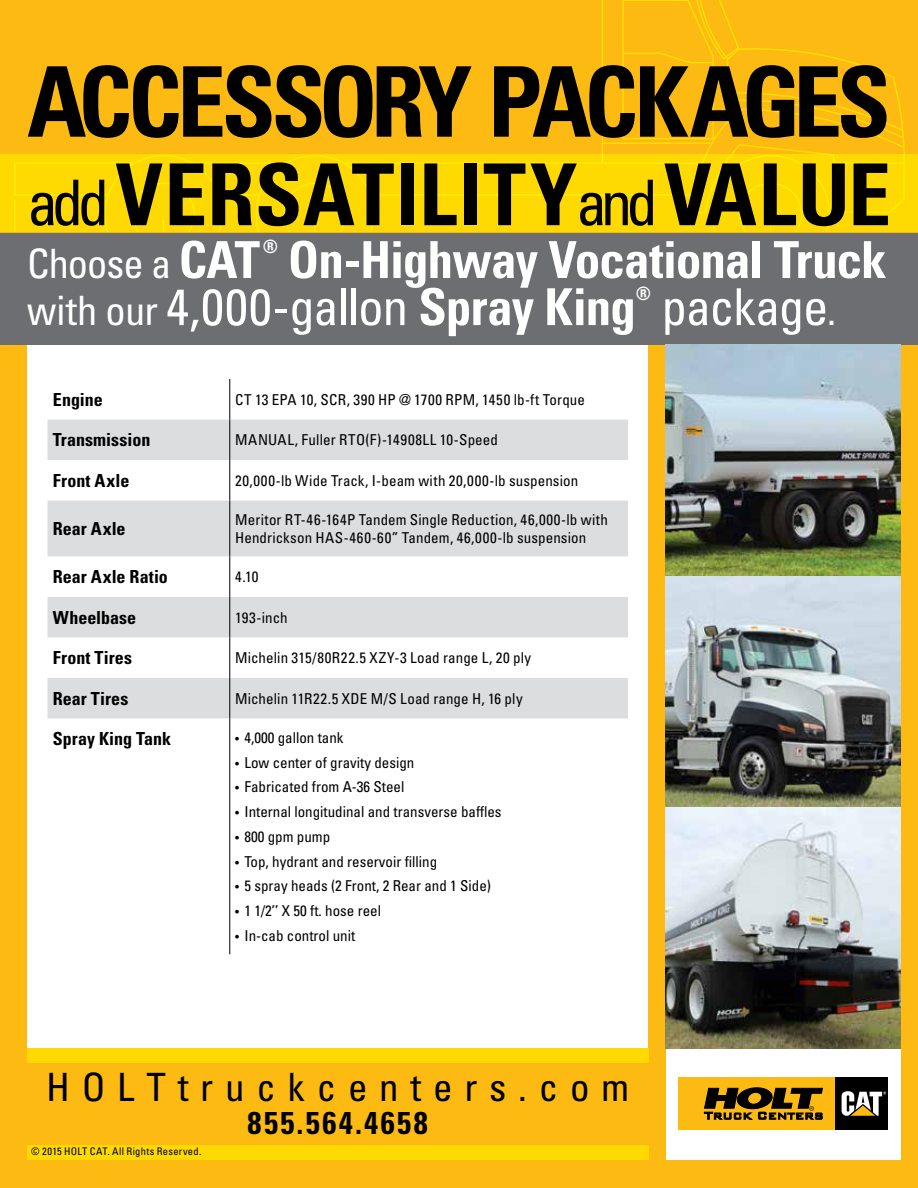
<style>
.page{position:relative;width:918px;height:1188px;background:#fff}
.page>*{position:absolute;margin:0;border:0;box-sizing:border-box;transform-origin:0 0}
.t1{font:700 condensed 97.5px "Univers LT Pro";letter-spacing:-.07em;color:#000}
.t2{font:700 condensed 85.5px "Univers LT Pro";letter-spacing:.01em;color:#000}
.t3{font:700 condensed 51px/47.1px "Univers LT Pro";letter-spacing:-.02em;color:#fff}
.t4{font:condensed 51px "Univers LT Pro";letter-spacing:-.03em;color:#fff}
.t5{font:condensed 40.5px "Univers LT Pro";letter-spacing:-.025em;color:#fff}
.t6{font:condensed 39px "Univers LT Pro";color:#000}
.t7{font:700 condensed 31.5px "Univers LT Pro";letter-spacing:.085em;color:#000}
.t8{font:700 condensed 18.3px "Univers LT Pro";color:#fff}
.t9{font:700 condensed 18px "Univers LT Pro";color:#000}
.t10{font:condensed 15px/18px "Univers LT Pro";color:#000}
.t11{font:condensed 15px "Univers LT Pro";letter-spacing:.02em;color:#000}
.t12{font:condensed 10.5px "Univers LT Pro";letter-spacing:.025em;color:#000}
.s1{font-weight:400;font-size:63px}
.s2{font-weight:700;font-size:51px}
.s3{font-weight:400;font-size:40.5px}
.s4{font-weight:400}
.s5{font-size:40.5px}
.s6{font-size:12px}
</style>
<div class="page">
<div style="left:649px;top:340px;width:269px;height:848px;background:#fdba12"></div>
<div style="left:14px;top:0;width:891px;height:154px;background:#fdba12"></div>
<div style="left:0;top:340px;width:27px;height:848px;background:#fdba12"></div>
<div style="left:0;top:232px;width:918px;height:113px;background:#6d6e71"></div>
<div style="left:0;top:1048px;width:659px;height:140px;background:#fdba12"></div>
<div style="left:666px;top:1048px;width:235px;height:112px;background:#fff"></div>
<div style="left:679px;top:1078px;width:157px;height:52px;background:#fdba12"></div>
<div style="left:836px;top:1078px;width:52px;height:52px;background:#000"></div>
<svg style="left:842px;top:1091px;width:44px;height:25px"></svg>
<svg style="left:704px;top:1088px;width:119px;height:32px"></svg>
<img style="left:666px;top:808px;width:235px;height:240px">
<img style="left:666px;top:345px;width:235px;height:461px">
<svg style="left:48px;top:420px;width:580px;height:298px;fill:#dcddde"></svg>
<hr style="left:229px;top:379px;width:1px;height:41px;background:#000">
<hr style="left:229px;top:420px;width:1px;height:40px;background:#000">
<hr style="left:229px;top:460px;width:1px;height:41px;background:#000">
<hr style="left:229px;top:501px;width:1px;height:55px;background:#000">
<hr style="left:229px;top:556px;width:1px;height:41px;background:#000">
<hr style="left:229px;top:597px;width:1px;height:40px;background:#000">
<hr style="left:229px;top:637px;width:1px;height:41px;background:#000">
<hr style="left:229px;top:678px;width:1px;height:40px;background:#000">
<hr style="left:229px;top:718px;width:1px;height:236px;background:#000">
<div style="left:0;top:154px;width:918px;height:78px;background:#ffda02"></div>
<div style="left:27px;top:1048px;width:622px;height:15px;background:#ffda02"></div>
<div style="left:27px;top:1145px;width:622px;height:15px;background:#ffda02"></div>
<h1 class="t1" style="left:27px;top:42px;width:865px">ACCESSORY PACKAGES</h1>
<h2 class="t2" style="left:27px;top:142px;width:865px"><span class="s1">add</span>VERSATILITY<span class="s1">and</span>VALUE</h2>
<h3 class="t5" style="left:27px;top:238px;width:235px">Choose a <span class="s2">CAT</span></h3>
<p class="t8" style="left:263px;top:235px;width:17px">®</p>
<h3 class="t3" style="left:27px;top:236px;width:861px;text-indent:261px">On-Highway Vocational Truck <span class="s3">with our</span> <span class="s4">4,000-gallon</span> Spray King</h3>
<p class="t8" style="left:636px;top:282px;width:17px">®</p>
<h3 class="t4" style="left:661px;top:275px;width:176px">package<span class="s5">.</span></h3>
<p class="t9" style="left:53px;top:388px;width:51px">Engine</p>
<p class="t11" style="left:235px;top:390px;width:351px">CT 13 EPA 10, SCR, 390 HP @ 1700 RPM, 1450 lb-ft Torque</p>
<p class="t9" style="left:53px;top:429px;width:99px">Transmission</p>
<p class="t10" style="left:235px;top:431px;width:264px">MANUAL, Fuller RTO(F)-14908LL 10-Speed</p>
<p class="t9" style="left:53px;top:469px;width:78px">Front Axle</p>
<p class="t10" style="left:235px;top:471px;width:345px">20,000-lb Wide Track, I-beam with 20,000-lb suspension</p>
<p class="t9" style="left:53px;top:518px;width:74px">Rear Axle</p>
<p class="t10" style="left:235px;top:510px;width:374px">Meritor RT-46-164P Tandem Single Reduction, 46,000-lb with<br>Hendrickson HAS-460-60” Tandem, 46,000-lb suspension</p>
<p class="t9" style="left:53px;top:566px;width:117px">Rear Axle Ratio</p>
<p class="t10" style="left:235px;top:568px;width:25px">4.10</p>
<p class="t9" style="left:53px;top:606px;width:85px">Wheelbase</p>
<p class="t10" style="left:235px;top:608px;width:54px">193-inch</p>
<p class="t9" style="left:53px;top:647px;width:81px">Front Tires</p>
<p class="t10" style="left:235px;top:649px;width:298px">Michelin 315/80R22.5 XZY-3 Load range L, 20 ply</p>
<p class="t9" style="left:53px;top:687px;width:77px">Rear Tires</p>
<p class="t10" style="left:235px;top:689px;width:289px">Michelin 11R22.5 XDE M/S Load range H, 16 ply</p>
<p class="t9" style="left:53px;top:728px;width:120px">Spray King Tank</p>
<p class="t10" style="left:235px;top:728px;width:110px"><span class="s6">•</span> 4,000 gallon tank</p>
<p class="t10" style="left:235px;top:753px;width:181px"><span class="s6">•</span> Low center of gravity design</p>
<p class="t10" style="left:235px;top:778px;width:171px"><span class="s6">•</span> Fabricated from A-36 Steel</p>
<p class="t10" style="left:235px;top:803px;width:268px"><span class="s6">•</span> Internal longitudinal and transverse baffles</p>
<p class="t10" style="left:235px;top:827px;width:97px"><span class="s6">•</span> 800 gpm pump</p>
<p class="t10" style="left:235px;top:852px;width:204px"><span class="s6">•</span> Top, hydrant and reservoir filling</p>
<p class="t10" style="left:235px;top:877px;width:257px"><span class="s6">•</span> 5 spray heads (2 Front, 2 Rear and 1 Side)</p>
<p class="t10" style="left:235px;top:902px;width:147px"><span class="s6">•</span> 1 1/2’’ X 50 ft. hose reel</p>
<p class="t10" style="left:235px;top:926px;width:122px"><span class="s6">•</span> In-cab control unit</p>
<h3 class="t6" style="left:46px;top:1063px;width:585px">H O L T t r u c k c e n t e r s . c o m</h3>
<h3 class="t7" style="left:248px;top:1104px;width:182px">855.564.4658</h3>
<p class="t12" style="left:31px;top:1145px;width:172px">© 2015 HOLT CAT. All Rights Reserved.</p>
</div>
